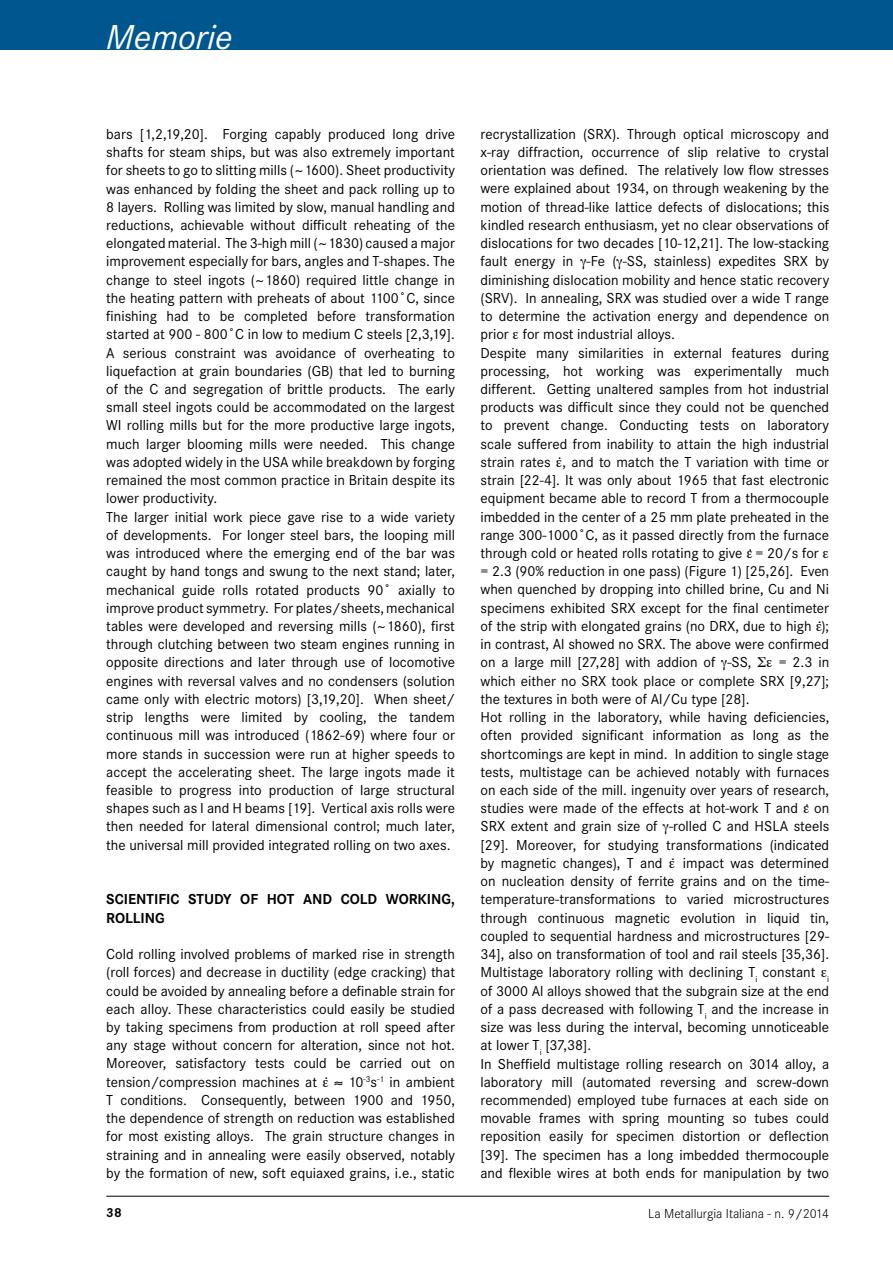
<style>
.page{position:relative;width:893px;height:1263px;background:#fff}
.page>*{position:absolute;margin:0;border:0;box-sizing:border-box;transform-origin:0 0}
.t1{font:italic 36px "Corporate S";color:#fff}
.t2{font:15px/18.3px "Corporate S";color:#000}
.t3{font:700 15px "Corporate S";color:#000}
.t4{font:300 13.5px "Corporate S";color:#000}
.t5{font:700 13.5px "Corporate S";color:#000}
</style>
<div class="page">
<div style="left:0;top:0;width:893px;height:50px;background:#00568e"></div>
<hr style="left:106px;top:1196px;width:723px;height:1px;background:#000">
<h1 class="t1" style="left:106px;top:17px;width:128px">Memorie</h1>
<p class="t2" style="left:106px;top:125px;width:350px">bars [1,2,19,20]. Forging capably produced long drive shafts for steam ships, but was also extremely important for sheets to go to slitting mills (~1600). Sheet productivity was enhanced by folding the sheet and pack rolling up to 8 layers. Rolling was limited by slow, manual handling and reductions, achievable without difficult reheating of the elongated material. The 3-high mill (~1830) caused a major improvement especially for bars, angles and T-shapes. The change to steel ingots (~1860) required little change in the heating pattern with preheats of about 1100˚C, since finishing had to be completed before transformation started at 900 - 800˚C in low to medium C steels [2,3,19].<br>A serious constraint was avoidance of overheating to liquefaction at grain boundaries (GB) that led to burning of the C and segregation of brittle products. The early small steel ingots could be accommodated on the largest WI rolling mills but for the more productive large ingots, much larger blooming mills were needed. This change was adopted widely in the USA while breakdown by forging remained the most common practice in Britain despite its lower productivity.<br>The larger initial work piece gave rise to a wide variety of developments. For longer steel bars, the looping mill was introduced where the emerging end of the bar was caught by hand tongs and swung to the next stand; later, mechanical guide rolls rotated products 90˚ axially to improve product symmetry. For plates/sheets, mechanical tables were developed and reversing mills (~1860), first through clutching between two steam engines running in opposite directions and later through use of locomotive engines with reversal valves and no condensers (solution came only with electric motors) [3,19,20]. When sheet/ strip lengths were limited by cooling, the tandem continuous mill was introduced (1862-69) where four or more stands in succession were run at higher speeds to accept the accelerating sheet. The large ingots made it feasible to progress into production of large structural shapes such as I and H beams [19]. Vertical axis rolls were then needed for lateral dimensional control; much later, the universal mill provided integrated rolling on two axes.</p>
<p class="t3" style="left:106px;top:891px;width:216px">SCIENTIFIC STUDY OF HOT AND</p>
<p class="t3" style="left:341px;top:891px;width:57px">COLDWOR</p>
<p class="t3" style="left:418px;top:891px;width:39px">KING,</p>
<p class="t3" style="left:106px;top:909px;width:60px">ROLLING</p>
<p class="t2" style="left:106px;top:945px;width:350px;text-align:justify">Cold rolling involved problems of marked rise in strength (roll forces) and decrease in ductility (edge cracking) that could be avoided by annealing before a definable strain for each alloy. These characteristics could easily be studied by taking specimens from production at roll speed after any stage without concern for alteration, since not hot.<br>Moreover, satisfactory tests could be carried out on tension/compression machines at ≈ 10<sup>-3</sup>s<sup>-1</sup> in ambient T conditions. Consequently, between 1900 and 1950, the dependence of strength on reduction was established for most existing alloys. The grain structure changes in straining and in annealing were easily observed, notably by the formation of new, soft equiaxed grains, i.e., static</p>
<p class="t2" style="left:480px;top:125px;width:350px">recrystallization (SRX). Through optical microscopy and x-ray diffraction, occurrence of slip relative to crystal orientation was defined. The relatively low flow stresses were explained about 1934, on through weakening by the motion of thread-like lattice defects of dislocations; this kindled research enthusiasm, yet no clear observations of dislocations for two decades [10-12,21]. The low-stacking fault energy in -Fe ( -SS, stainless) expedites SRX by diminishing dislocation mobility and hence static recovery (SRV). In annealing, SRX was studied over a wide T range to determine the activation energy and dependence on prior for most industrial alloys.<br>Despite many similarities in external features during processing, hot working was experimentally much different. Getting unaltered samples from hot industrial products was difficult since they could not be quenched to prevent change. Conducting tests on laboratory scale suffered from inability to attain the high industrial strain rates , and to match the T variation with time or strain [22-4]. It was only about 1965 that fast electronic equipment became able to record T from a thermocouple imbedded in the center of a 25 mm plate preheated in the range 300-1000˚C, as it passed directly from the furnace through cold or heated rolls rotating to give = 20/s for = 2.3 (90% reduction in one pass) (Figure 1) [25,26]. Even when quenched by dropping into chilled brine, Cu and Ni specimens exhibited SRX except for the final centimeter of the strip with elongated grains (no DRX, due to high ); in contrast, Al showed no SRX. The above were confirmed on a large mill [27,28] with addion of -SS,</p>
<p class="t2" style="left:481px;top:653px;width:350px;text-indent:298px">= 2.3 in which either no SRX took place or complete SRX [9,27]; the textures in both were of Al/Cu type [28].<br>Hot rolling in the laboratory, while having deficiencies, often provided significant information as long as the shortcomings are kept in mind. In addition to single stage tests, multistage can be achieved notably with furnaces on each side of the mill. ingenuity over years of research, studies were made of the effects at hot-work T and on SRX extent and grain size of -rolled C and HSLA steels [29]. Moreover, for studying transformations (indicated by magnetic changes), T and</p>
<p class="t2" style="left:480px;top:854px;width:350px;text-indent:202px">impact was determined on nucleation density of ferrite grains and on the time&shy;temperature-transformations to varied microstructures through continuous magnetic evolution in liquid tin, coupled to sequential hardness and microstructures [29- 34], also on transformation of tool and rail steels [35,36].<br>Multistage laboratory rolling with declining T<sub>i</sub> constant <sub>i </sub>of 3000 Al alloys showed that the subgrain size at the end of a pass decreased with following T<sub>i</sub> and the increase in size was less during the interval, becoming unnoticeable at lower T<sub>i</sub> [37,38].<br>In Sheffield multistage rolling research on 3014 alloy, a laboratory mill (automated reversing and screw-down recommended) employed tube furnaces at each side on movable frames with spring mounting so tubes could reposition easily for specimen distortion or deflection [39]. The specimen has a long imbedded thermocouple and flexible wires at both ends for manipulation by two</p>
<p class="t5" style="left:106px;top:1205px;width:17px">38</p>
<p class="t4" style="left:648px;top:1206px;width:182px">La Metallurgia Italiana - n. 9/2014</p>
</div>
